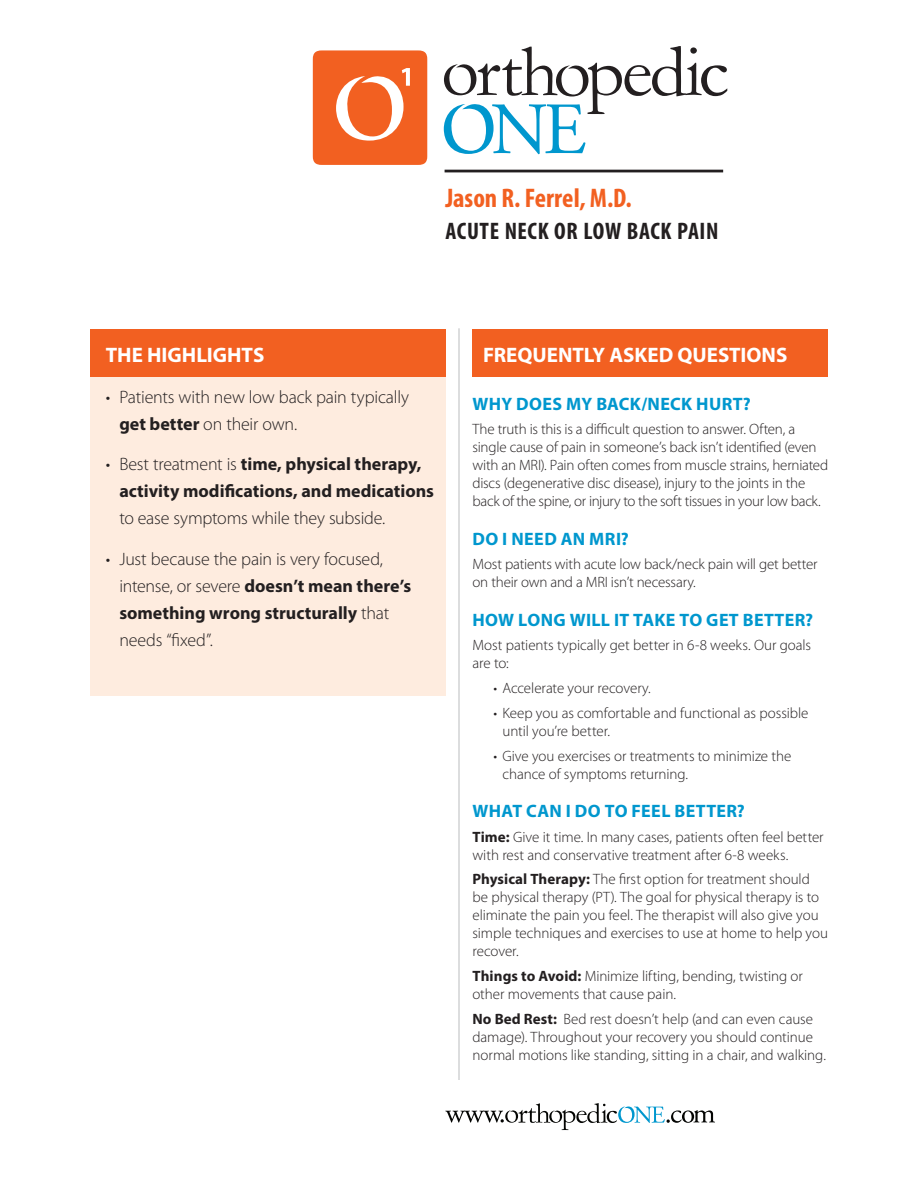
<style>
.page{position:relative;width:918px;height:1188px;background:#fff}
.page>*{position:absolute;margin:0;border:0;box-sizing:border-box;transform-origin:0 0}
.t1{font:700 condensed 27px "Myriad Pro";color:#f26021}
.t2{font:700 condensed 24px "Myriad Pro";letter-spacing:.025em;color:#231f20}
.t3{font:700 21px "Myriad Pro";color:#fff}
.t4{font:300 18px/27px "Myriad Pro";letter-spacing:-.01em;color:#231f20}
.t5{font:700 18px "Myriad Pro";letter-spacing:.02em;color:#0097ce}
.t6{font:700 18px/27px "Myriad Pro";color:#231f20}
.t7{font:300 15px/18px "Myriad Pro";letter-spacing:-.005em;color:#231f20}
.s1{font-weight:700}
.s2{font-weight:300}
</style>
<div class="page">
<svg style="left:445px;top:1103px;width:270px;height:27px"></svg>
<hr style="left:445px;top:170px;width:278px;height:2px;background:#231f20">
<svg style="left:444px;top:46px;width:283px;height:108px"></svg>
<svg style="left:313px;top:50px;width:114px;height:115px;background:#f3743d"></svg>
<hr style="left:458px;top:328px;width:2px;height:752px;background:#d1d2d4">
<div style="left:90px;top:329px;width:356px;height:48px;background:#f26021"></div>
<div style="left:472px;top:329px;width:356px;height:48px;background:#f26021"></div>
<div style="left:90px;top:377px;width:356px;height:319px;background:#feecdf"></div>
<h1 class="t1" style="left:446px;top:181px;width:188px">Jason R. Ferrel, M.D.</h1>
<h2 class="t2" style="left:446px;top:216px;width:274px">ACUTE NECK OR LOW BACK PAIN</h2>
<h3 class="t3" style="left:106px;top:342px;width:160px">THE HIGHLIGHTS</h3>
<p class="t4" style="left:119px;top:383px;width:291px;text-indent:-14px">• Patients with new low back pain typically <span class="s1">get better</span> on their own.</p>
<p class="t6" style="left:119px;top:450px;width:316px;text-indent:-14px"><span class="s2">• Best treatment is</span> time, physical therapy, activity modifications, and medications</p>
<p class="t4" style="left:119px;top:505px;width:267px">to ease symptoms while they subside.</p>
<p class="t4" style="left:119px;top:545px;width:294px;text-indent:-14px">• Just because the pain is very focused, intense, or severe <span class="s1">doesn’t mean there’s something wrong structurally</span> that needs “fixed”.</p>
<h3 class="t3" style="left:483px;top:342px;width:306px">FREQUENTLY ASKED QUESTIONS</h3>
<p class="t5" style="left:472px;top:392px;width:280px">WHY DOES MY BACK/NECK HURT?</p>
<p class="t7" style="left:472px;top:420px;width:357px">The truth is this is a difficult question to answer. Often, a single cause of pain in someone’s back isn’t identified (even with an MRI). Pain often comes from muscle strains, herniated discs (degenerative disc disease), injury to the joints in the back of the spine, or injury to the soft tissues in your low back.</p>
<p class="t5" style="left:472px;top:527px;width:158px">DO I NEED AN MRI?</p>
<p class="t7" style="left:472px;top:555px;width:347px">Most patients with acute low back/neck pain will get better on their own and a MRI isn’t necessary.</p>
<p class="t5" style="left:472px;top:608px;width:342px">HOW LONG WILL IT TAKE TO GET BETTER?</p>
<p class="t7" style="left:472px;top:636px;width:340px">Most patients typically get better in 6-8 weeks. Our goals are to:</p>
<p class="t7" style="left:494px;top:679px;width:159px">• Accelerate your recovery.</p>
<p class="t7" style="left:502px;top:704px;width:308px;text-indent:-9px">• Keep you as comfortable and functional as possible until you’re better.</p>
<p class="t7" style="left:502px;top:747px;width:290px;text-indent:-9px">• Give you exercises or treatments to minimize the chance of symptoms returning.</p>
<p class="t5" style="left:472px;top:799px;width:274px">WHAT CAN I DO TO FEEL BETTER?</p>
<p class="t7" style="left:472px;top:828px;width:353px"><span class="s1">Time:</span> Give it time. In many cases, patients often feel better with rest and conservative treatment after 6-8 weeks.</p>
<p class="t7" style="left:472px;top:870px;width:357px"><span class="s1">Physical Therapy:</span> The first option for treatment should be physical therapy (PT). The goal for physical therapy is to eliminate the pain you feel. The therapist will also give you simple techniques and exercises to use at home to help you recover.</p>
<p class="t7" style="left:472px;top:967px;width:332px"><span class="s1">Things to Avoid:</span> Minimize lifting, bending, twisting or other movements that cause pain.</p>
<p class="t7" style="left:472px;top:1010px;width:355px"><span class="s1">No Bed Rest:</span> Bed rest doesn’t help (and can even cause damage). Throughout your recovery you should continue normal motions like standing, sitting in a chair, and walking.</p>
</div>
